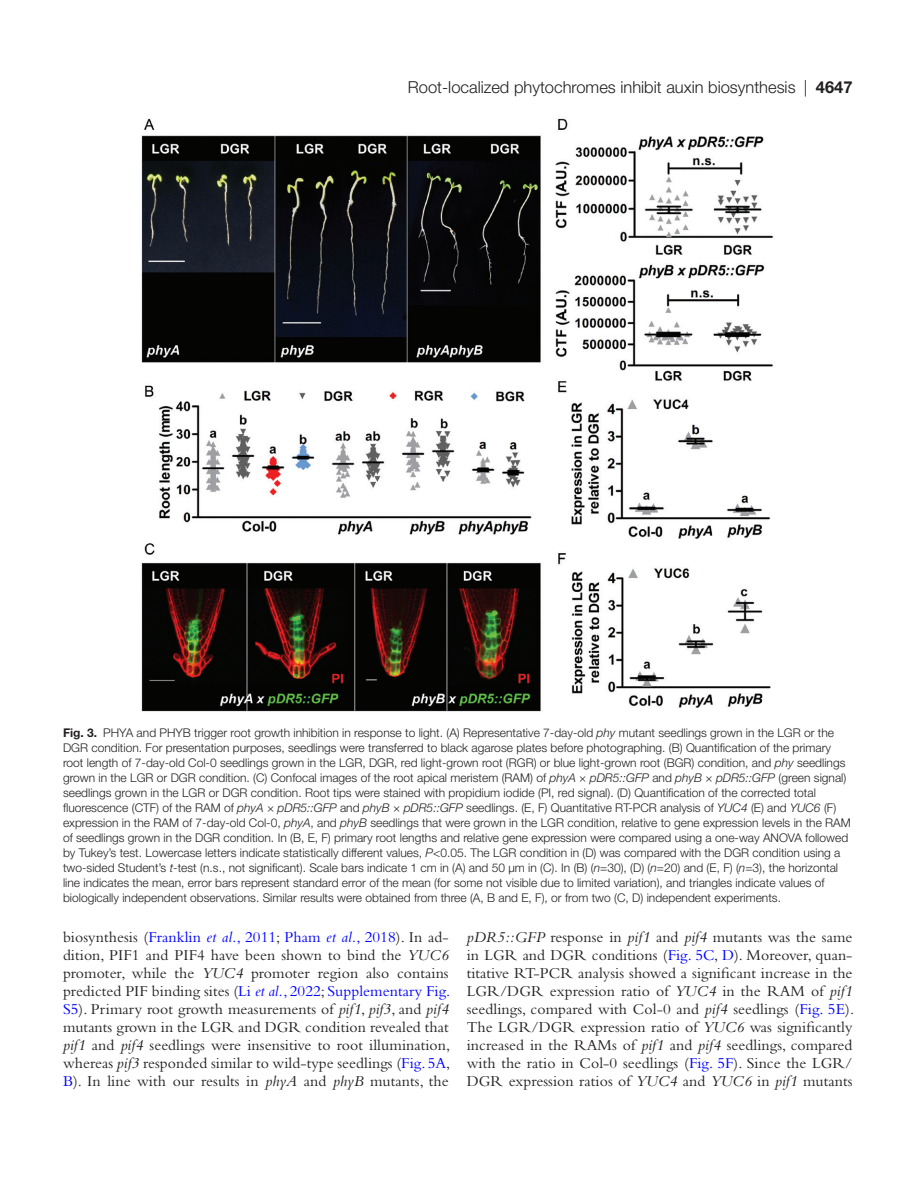
<style>
.page{position:relative;width:919px;height:1187px;background:#fff}
.page>*{position:absolute;margin:0;border:0;box-sizing:border-box;transform-origin:0 0}
.t1{font:300 16.5px "Helvetica Neue LT Std";color:#231f20}
.t2{font:15.75px/18px "Bembo Std";letter-spacing:.005em;color:#231f20;text-align:justify}
.t3{font:300 12px/15px "Helvetica Neue LT Std";color:#231f20}
.s1{font-weight:700}
.s2{font-style:italic}
.s3{color:#00f}
.s4{font-style:italic;color:#00f}
</style>
<div class="page">
<img style="left:141px;top:118px;width:633px;height:594px">
<h1 class="t1" style="left:408px;top:77px;width:446px">Root-localized phytochromes inhibit auxin biosynthesis | <span class="s1">4647</span></h1>
<p class="t3" style="left:63px;top:724px;width:789px"><span class="s1">Fig. 3.</span> PHYA and PHYB trigger root growth inhibition in response to light. (A) Representative 7-day-old <span class="s2">phy</span> mutant seedlings grown in the LGR or the DGR condition. For presentation purposes, seedlings were transferred to black agarose plates before photographing. (B) Quantification of the primary root length of 7-day-old Col-0 seedlings grown in the LGR, DGR, red light-grown root (RGR) or blue light-grown root (BGR) condition, and <span class="s2">phy</span> seedlings grown in the LGR or DGR condition. (C) Confocal images of the root apical meristem (RAM) of <span class="s2">phyA × pDR5::GFP</span> and <span class="s2">phyB × pDR5::GFP</span> (green signal) seedlings grown in the LGR or DGR condition. Root tips were stained with propidium iodide (PI, red signal). (D) Quantification of the corrected total fluorescence (CTF) of the RAM of <span class="s2">phyA × pDR5::GFP</span> and <span class="s2">phyB × pDR5::GFP</span> seedlings. (E, F) Quantitative RT-PCR analysis of <span class="s2">YUC4</span> (E) and <span class="s2">YUC6</span> (F) expression in the RAM of 7-day-old Col-0, <span class="s2">phyA</span>, and <span class="s2">phyB</span> seedlings that were grown in the LGR condition, relative to gene expression levels in the RAM of seedlings grown in the DGR condition. In (B, E, F) primary root lengths and relative gene expression were compared using a one-way ANOVA followed by Tukey’s test. Lowercase letters indicate statistically different values, <span class="s2">P</span>&lt;0.05. The LGR condition in (D) was compared with the DGR condition using a two-sided Student’s <span class="s2">t</span>-test (n.s., not significant). Scale bars indicate 1 cm in (A) and 50 µm in (C). In (B) (<span class="s2">n</span>=30), (D) (<span class="s2">n</span>=20) and (E, F) (<span class="s2">n</span>=3), the horizontal line indicates the mean, error bars represent standard error of the mean (for some not visible due to limited variation), and triangles indicate values of biologically independent observations. Similar results were obtained from three (A, B and E, F), or from two (C, D) independent experiments.</p>
<p class="t2" style="left:63px;top:927px;width:389px">biosynthesis (<span class="s3">Franklin</span> <span class="s4">et al.</span><span class="s3">, 2011</span>; <span class="s3">Pham</span> <span class="s4">et al.</span><span class="s3">, 2018</span>). In ad&shy;dition, PIF1 and PIF4 have been shown to bind the <span class="s2">YUC6 </span>promoter, while the <span class="s2">YUC4</span> promoter region also contains predicted PIF binding sites (<span class="s3">Li</span> <span class="s4">et al.</span><span class="s3">, 2022</span>; <span class="s3">Supplementary Fig.<br>S5</span>). Primary root growth measurements of <span class="s2">pif1</span>, <span class="s2">pif3</span>, and <span class="s2">pif4 </span>mutants grown in the LGR and DGR condition revealed that <span class="s2">pif1</span> and <span class="s2">pif4</span> seedlings were insensitive to root illumination, whereas <span class="s2">pif3</span> responded similar to wild-type seedlings (<span class="s3">Fig. 5A</span>, <span class="s3">B</span>). In line with our results in <span class="s2">phyA</span> and <span class="s2">phyB</span> mutants, the</p>
<p class="t2" style="left:466px;top:927px;width:389px"><span class="s2">pDR5::GFP</span> response in <span class="s2">pif1</span> and <span class="s2">pif4</span> mutants was the same in LGR and DGR conditions (<span class="s3">Fig. 5C</span>, <span class="s3">D</span>). Moreover, quan&shy;titative RT-PCR analysis showed a significant increase in the LGR/DGR expression ratio of <span class="s2">YUC4</span> in the RAM of <span class="s2">pif1 </span>seedlings, compared with Col-0 and <span class="s2">pif4</span> seedlings (<span class="s3">Fig. 5E</span>).<br>The LGR/DGR expression ratio of <span class="s2">YUC6</span> was significantly increased in the RAMs of <span class="s2">pif1</span> and <span class="s2">pif4</span> seedlings, compared with the ratio in Col-0 seedlings (<span class="s3">Fig. 5F</span>). Since the LGR/ DGR expression ratios of <span class="s2">YUC4</span> and <span class="s2">YUC6</span> in <span class="s2">pif1</span> mutants</p>
</div>
